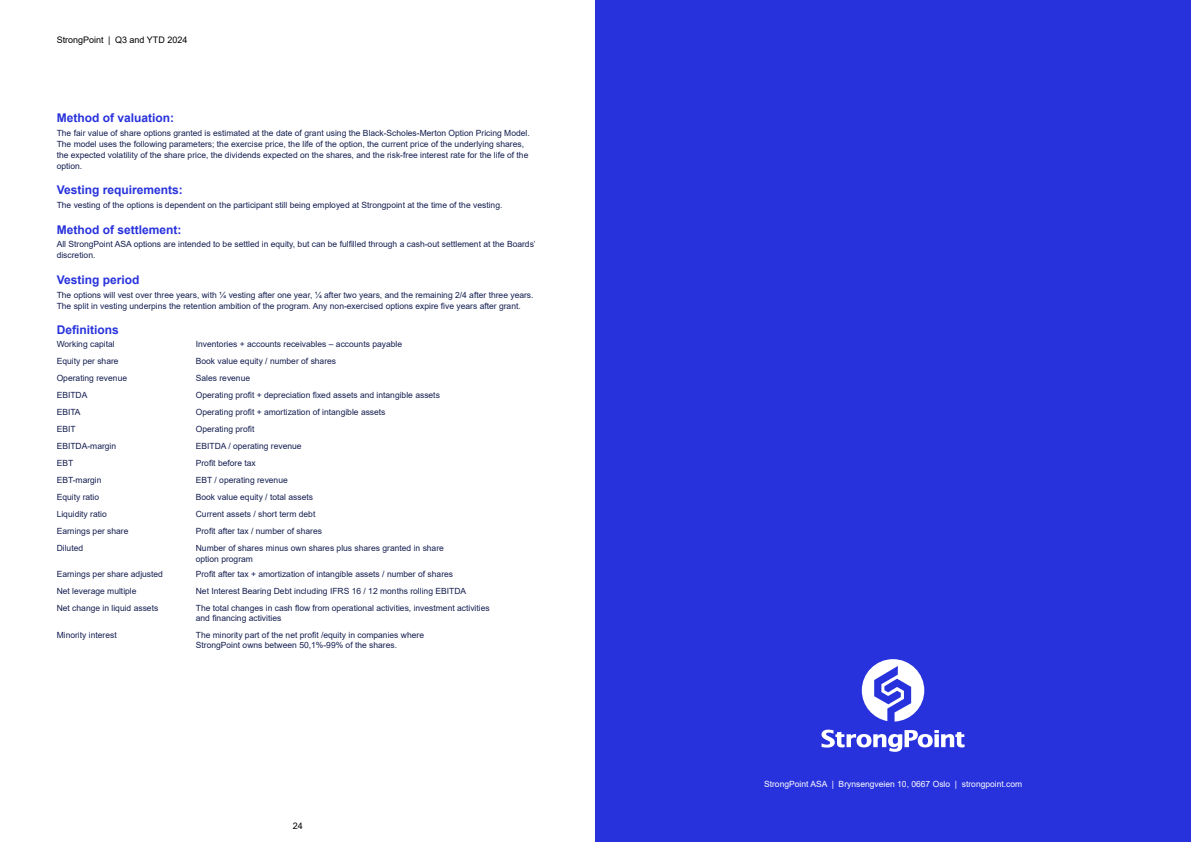
<style>
.page{position:relative;width:1191px;height:842px;background:#fff}
.page>*{position:absolute;margin:0;border:0;box-sizing:border-box;transform-origin:0 0}
.t1{font:700 12px "Arial";color:#2832dc}
.t2{font:9px "Arial";color:#000}
.t3{font:8.5px/11px "Arial";color:#141e50}
.t4{font:8.5px "Arial";color:#fff}
</style>
<div class="page">
<div style="left:595px;top:0;width:596px;height:842px;background:#2832dc"></div>
<svg style="left:821px;top:730px;width:143px;height:22px"></svg>
<svg style="left:861px;top:659px;width:63px;height:62px"></svg>
<p class="t2" style="left:57px;top:33px;width:132px">StrongPoint | Q3 and YTD 2024</p>
<h1 class="t1" style="left:57px;top:109px;width:119px">Method of valuation:</h1>
<p class="t3" style="left:57px;top:127px;width:474px">The fair value of share options granted is estimated at the date of grant using the Black-Scholes-Merton Option Pricing Model.<br>The model uses the following parameters; the exercise price, the life of the option, the current price of the underlying shares, the expected volatility of the share price, the dividends expected on the shares, and the risk-free interest rate for the life of the option.</p>
<h1 class="t1" style="left:57px;top:182px;width:128px">Vesting requirements:</h1>
<p class="t3" style="left:57px;top:200px;width:447px">The vesting of the options is dependent on the participant still being employed at Strongpoint at the time of the vesting.</p>
<h1 class="t1" style="left:57px;top:221px;width:126px">Method of settlement:</h1>
<p class="t3" style="left:57px;top:239px;width:480px">All StrongPoint ASA options are intended to be settled in equity, but can be fulfilled through a cash-out settlement at the Boards’ discretion.</p>
<h1 class="t1" style="left:57px;top:271px;width:84px">Vesting period</h1>
<p class="t3" style="left:57px;top:289px;width:478px">The options will vest over three years, with ¼ vesting after one year, ¼ after two years, and the remaining 2/4 after three years.<br>The split in vesting underpins the retention ambition of the program. Any non-exercised options expire five years after grant.</p>
<h1 class="t1" style="left:57px;top:321px;width:64px">Definitions</h1>
<p class="t3" style="left:57px;top:339px;width:59px">Working capital</p>
<p class="t3" style="left:196px;top:339px;width:208px">Inventories + accounts receivables – accounts payable</p>
<p class="t3" style="left:57px;top:356px;width:63px">Equity per share</p>
<p class="t3" style="left:196px;top:356px;width:142px">Book value equity / number of shares</p>
<p class="t3" style="left:57px;top:373px;width:72px">Operating revenue</p>
<p class="t3" style="left:196px;top:373px;width:56px">Sales revenue</p>
<p class="t3" style="left:57px;top:390px;width:32px">EBITDA</p>
<p class="t3" style="left:196px;top:390px;width:246px">Operating profit + depreciation fixed assets and intangible assets</p>
<p class="t3" style="left:57px;top:407px;width:25px">EBITA</p>
<p class="t3" style="left:196px;top:407px;width:191px">Operating profit + amortization of intangible assets</p>
<p class="t3" style="left:57px;top:424px;width:20px">EBIT</p>
<p class="t3" style="left:196px;top:424px;width:60px">Operating profit</p>
<p class="t3" style="left:57px;top:441px;width:61px">EBITDA-margin</p>
<p class="t3" style="left:196px;top:441px;width:107px">EBITDA / operating revenue</p>
<p class="t3" style="left:57px;top:458px;width:18px">EBT</p>
<p class="t3" style="left:196px;top:458px;width:62px">Profit before tax</p>
<p class="t3" style="left:57px;top:475px;width:46px">EBT-margin</p>
<p class="t3" style="left:196px;top:475px;width:93px">EBT / operating revenue</p>
<p class="t3" style="left:57px;top:492px;width:44px">Equity ratio</p>
<p class="t3" style="left:196px;top:492px;width:119px">Book value equity / total assets</p>
<p class="t3" style="left:57px;top:509px;width:52px">Liquidity ratio</p>
<p class="t3" style="left:196px;top:509px;width:121px">Current assets / short term debt</p>
<p class="t3" style="left:57px;top:526px;width:73px">Earnings per share</p>
<p class="t3" style="left:196px;top:526px;width:128px">Profit after tax / number of shares</p>
<p class="t3" style="left:57px;top:543px;width:28px">Diluted</p>
<p class="t3" style="left:196px;top:543px;width:250px;line-height:10.2px">Number of shares minus own shares plus shares granted in share option program</p>
<p class="t3" style="left:57px;top:568px;width:108px">Earnings per share adjusted</p>
<p class="t3" style="left:196px;top:568px;width:259px">Profit after tax + amortization of intangible assets / number of shares</p>
<p class="t3" style="left:57px;top:585px;width:81px">Net leverage multiple</p>
<p class="t3" style="left:196px;top:585px;width:272px">Net Interest Bearing Debt including IFRS 16 / 12 months rolling EBITDA</p>
<p class="t3" style="left:57px;top:602px;width:103px">Net change in liquid assets</p>
<p class="t3" style="left:196px;top:603px;width:295px;line-height:10.2px">The total changes in cash flow from operational activities, investment activities and financing activities</p>
<p class="t3" style="left:57px;top:629px;width:61px">Minority interest</p>
<p class="t3" style="left:196px;top:629px;width:230px;line-height:10.2px">The minority part of the net profit /equity in companies where<br>StrongPoint owns between 50,1%-99% of the shares.</p>
<p class="t2" style="left:293px;top:819px;width:12px">24</p>
<p class="t4" style="left:764px;top:778px;width:260px">StrongPoint ASA | Brynsengveien 10, 0667 Oslo | strongpoint.com</p>
</div>
